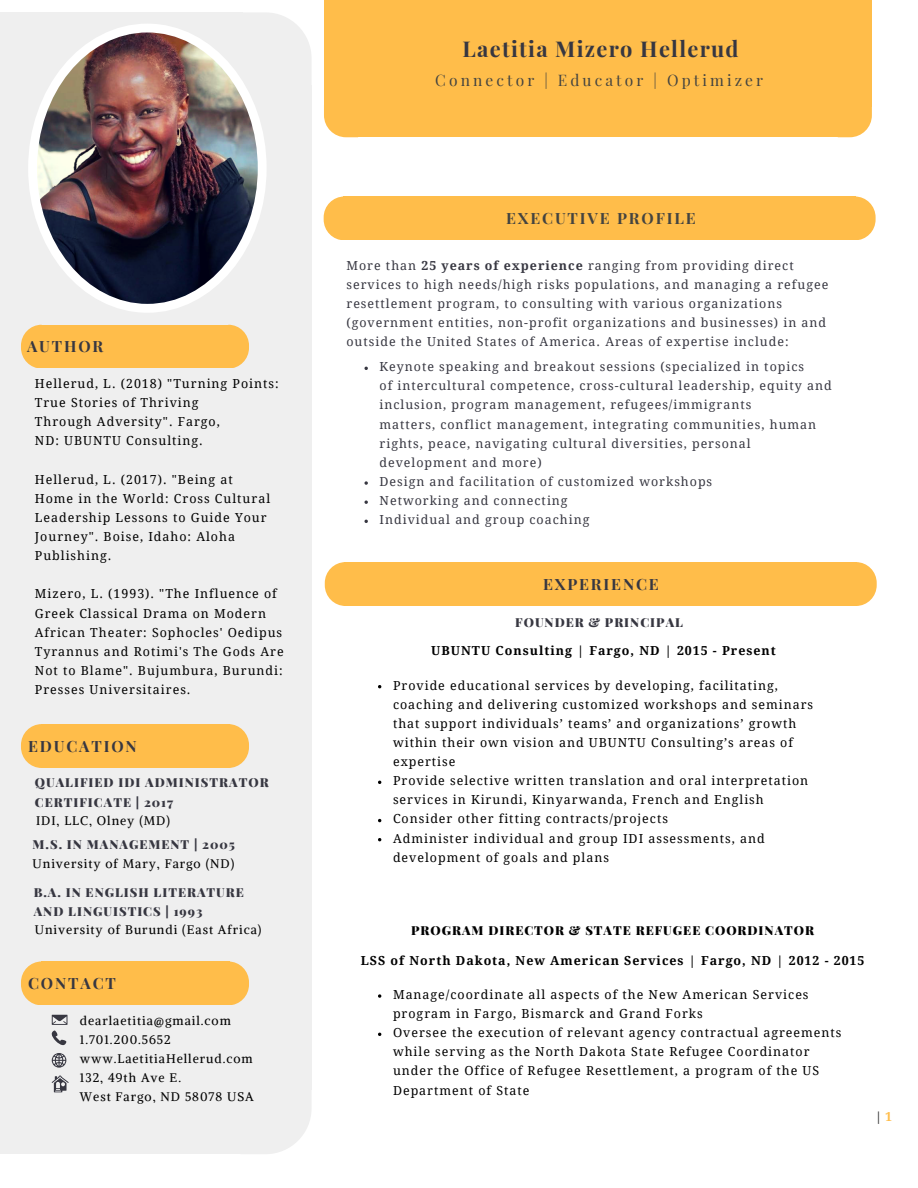
<style>
.page{position:relative;width:918px;height:1188px;background:#fff}
.page>*{position:absolute;margin:0;border:0;box-sizing:border-box;transform-origin:0 0}
.t1{font:700 21.75px "Playfair Display";letter-spacing:.06em;color:#373741}
.t2{font:700 15.6px "Playfair Display";letter-spacing:.12em;color:#373741}
.t3{font:15.6px "Playfair Display";letter-spacing:.2em;color:#444440}
.t4{font:700 15.6px "Playfair Display";letter-spacing:.12em;color:#444440}
.t5{font:12.45px/19.2px "Droid Serif";letter-spacing:.08em;color:#000}
.t6{font:12.45px/19.2px "Droid Serif";letter-spacing:.08em;color:#373741}
.t7{font:12.45px/19.2px "Alike";letter-spacing:.08em;color:#000}
.t8{font:900 12.45px/19.2px "Playfair Display";letter-spacing:.08em;color:#373741}
.t9{font:700 12.45px "Droid Serif";letter-spacing:.08em;color:#000}
.t10{font:900 12.45px "Playfair Display";letter-spacing:.08em;color:#000}
.t11{font:12.45px "Droid Serif";color:#222}
.s1{font-weight:700}
.s2{font-weight:700;color:#ffbd4a}
</style>
<div class="page">
<div style="left:838px;top:0;width:34px;height:106px;background:#ffbd4a"></div>
<div style="left:357px;top:0;width:482px;height:106px;background:#ffbd4a"></div>
<div style="left:324px;top:0;width:34px;height:106px;background:#ffbd4a"></div>
<div style="left:357px;top:105px;width:482px;height:32px;background:#ffbd4a"></div>
<svg style="left:324px;top:106px;width:33px;height:31px"></svg>
<svg style="left:839px;top:106px;width:33px;height:31px"></svg>
<div style="left:345px;top:562px;width:512px;height:43px;background:#ffbd4a"></div>
<svg style="left:857px;top:562px;width:20px;height:43px"></svg>
<svg style="left:325px;top:562px;width:20px;height:43px"></svg>
<div style="left:344px;top:196px;width:512px;height:44px;background:#ffbd4a"></div>
<svg style="left:856px;top:196px;width:20px;height:44px"></svg>
<svg style="left:324px;top:196px;width:20px;height:44px"></svg>
<svg style="left:364px;top:367px;width:4px;height:3px"></svg>
<svg style="left:364px;top:481px;width:4px;height:4px"></svg>
<svg style="left:364px;top:501px;width:4px;height:3px"></svg>
<svg style="left:364px;top:520px;width:4px;height:3px"></svg>
<svg style="left:243px;top:13px;width:69px;height:73px"></svg>
<div style="left:241px;top:86px;width:71px;height:1004px;background:#efefef"></div>
<div style="left:0;top:86px;width:243px;height:1004px;background:#efefef"></div>
<div style="left:0;top:12px;width:243px;height:76px;background:#efefef"></div>
<div style="left:0;top:1088px;width:243px;height:66px;background:#efefef"></div>
<svg style="left:243px;top:1090px;width:68px;height:64px"></svg>
<div style="left:41px;top:325px;width:188px;height:43px;background:#ffbd4a"></div>
<svg style="left:229px;top:325px;width:20px;height:43px"></svg>
<svg style="left:21px;top:325px;width:20px;height:43px"></svg>
<img style="left:28px;top:24px;width:239px;height:289px">
<svg style="left:378px;top:994px;width:3px;height:4px"></svg>
<div style="left:41px;top:724px;width:188px;height:43px;background:#ffbd4a"></div>
<svg style="left:229px;top:724px;width:20px;height:43px"></svg>
<svg style="left:21px;top:724px;width:20px;height:43px"></svg>
<div style="left:41px;top:961px;width:188px;height:44px;background:#ffbd4a"></div>
<svg style="left:229px;top:961px;width:20px;height:44px"></svg>
<svg style="left:21px;top:961px;width:20px;height:44px"></svg>
<svg style="left:52px;top:1015px;width:15px;height:30px"></svg>
<svg style="left:52px;top:1076px;width:17px;height:16px"></svg>
<svg style="left:52px;top:1053px;width:14px;height:15px"></svg>
<p class="t2" style="left:27px;top:336px;width:78px">AUTHOR</p>
<p class="t5" style="left:35px;top:374px;width:245px">Hellerud, L. (2018) "Turning Points:<br>True Stories of Thriving<br>Through Adversity". Fargo,<br>ND: UBUNTU Consulting.</p>
<p class="t5" style="left:35px;top:470px;width:237px">Hellerud, L. (2017). "Being at<br>Home in the World: Cross Cultural<br>Leadership Lessons to Guide Your<br>Journey". Boise, Idaho: Aloha<br>Publishing.</p>
<p class="t5" style="left:35px;top:584px;width:250px">Mizero, L. (1993). "The Influence of Greek Classical Drama on Modern African Theater: Sophocles' Oedipus Tyrannus and Rotimi's The Gods Are Not to Blame". Bujumbura, Burundi:<br>Presses Universitaires.</p>
<p class="t2" style="left:28px;top:735px;width:110px">EDUCATION</p>
<p class="t8" style="left:35px;top:773px;width:235px">QUALIFIED IDI ADMINISTRATOR<br>CERTIFICATE | 2017</p>
<p class="t7" style="left:36px;top:810px;width:135px">IDI, LLC, Olney (MD)</p>
<p class="t8" style="left:33px;top:834px;width:204px">M.S. IN MANAGEMENT | 2005</p>
<p class="t7" style="left:33px;top:854px;width:203px">University of Mary, Fargo (ND)</p>
<p class="t8" style="left:34px;top:882px;width:212px">B.A. IN ENGLISH LITERATURE<br>AND LINGUISTICS | 1993</p>
<p class="t7" style="left:35px;top:920px;width:228px">University of Burundi (East Africa)</p>
<p class="t2" style="left:28px;top:972px;width:89px">CONTACT</p>
<p class="t7" style="left:80px;top:1011px;width:175px">dearlaetitia@gmail.com<br>1.701.200.5652 www.LaetitiaHellerud.com<br>132, 49th Ave E.<br>West Fargo, ND 58078 USA</p>
<h1 class="t1" style="left:463px;top:34px;width:278px">Laetitia Mizero Hellerud</h1>
<p class="t3" style="left:435px;top:69px;width:329px">Connector | Educator | Optimizer</p>
<p class="t4" style="left:506px;top:207px;width:191px">EXECUTIVE PROFILE</p>
<p class="t6" style="left:346px;top:256px;width:483px">More than <span class="s1">25 years of experience</span> ranging from providing direct services to high needs/high risks populations, and managing a refugee resettlement program, to consulting with various organizations (government entities, non-profit organizations and businesses) in and outside the United States of America. Areas of expertise include:</p>
<p class="t6" style="left:380px;top:357px;width:454px">Keynote speaking and breakout sessions (specialized in topics<br>of intercultural competence, cross-cultural leadership, equity and inclusion, program management, refugees/immigrants<br>matters, conflict management, integrating communities, human rights, peace, navigating cultural diversities, personal development and more)<br>Design and facilitation of customized workshops<br>Networking and connecting<br>Individual and group coaching</p>
<p class="t2" style="left:543px;top:573px;width:117px">EXPERIENCE</p>
<p class="t8" style="left:515px;top:612px;width:169px">FOUNDER &amp; PRINCIPAL</p>
<p class="t9" style="left:431px;top:643px;width:346px">UBUNTU Consulting | Fargo, ND | 2015 - Present</p>
<p class="t5" style="left:393px;top:676px;width:422px">Provide educational services by developing, facilitating, coaching and delivering customized workshops and seminars that support individuals’ teams’ and organizations’ growth within their own vision and UBUNTU Consulting’s areas of expertise<br>Provide selective written translation and oral interpretation services in Kirundi, Kinyarwanda, French and English Consider other fitting contracts/projects<br>Administer individual and group IDI assessments, and development of goals and plans</p>
<p class="t10" style="left:411px;top:921px;width:405px">PROGRAM DIRECTOR &amp; STATE REFUGEE COORDINATOR</p>
<p class="t9" style="left:361px;top:954px;width:505px">LSS of North Dakota, New American Services | Fargo, ND | 2012 - 2015</p>
<p class="t5" style="left:393px;top:985px;width:450px">Manage/coordinate all aspects of the New American Services program in Fargo, Bismarck and Grand Forks<br>Oversee the execution of relevant agency contractual agreements while serving as the North Dakota State Refugee Coordinator under the Office of Refugee Resettlement, a program of the US Department of State</p>
<p class="t11" style="left:875px;top:1109px;width:19px">| <span class="s2">1</span></p>
</div>
